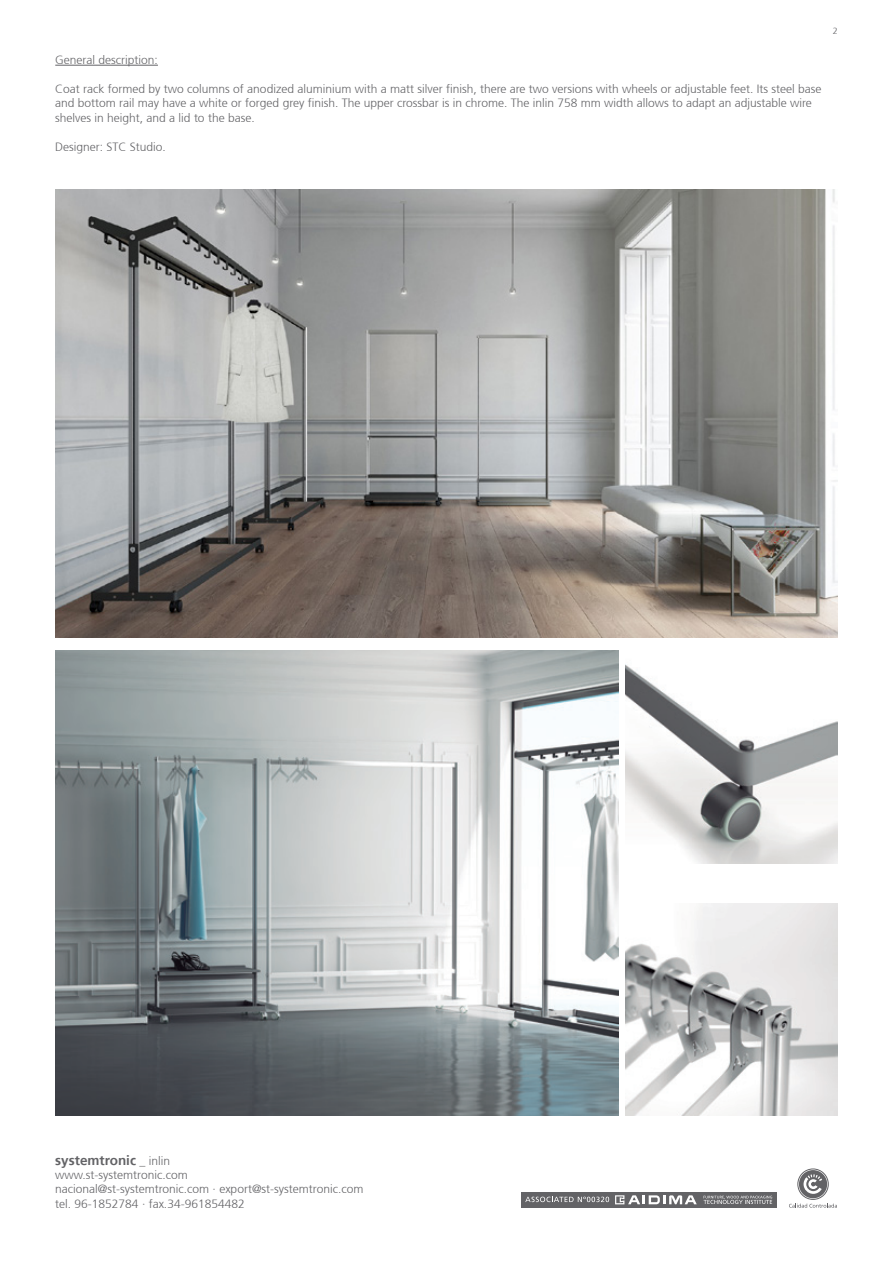
<style>
.page{position:relative;width:893px;height:1263px;background:#fff}
.page>*{position:absolute;margin:0;border:0;box-sizing:border-box;transform-origin:0 0}
.t1{font:700 13.5px "Frutiger 65";color:#636366}
.texto_descriptivo_de{font:300 12px/14.4px "Frutiger 45";color:#636366}
.t2{font:300 9px "Frutiger 45";color:#636366}
.s1{font-size:12px}
.s2{font-family:"Frutiger 45";font-weight:300;font-size:12px}
</style>
<div class="page">
<div style="left:521px;top:1192px;width:255px;height:16px;background:#636366"></div>
<svg style="left:615px;top:1195px;width:82px;height:9px"></svg>
<svg style="left:704px;top:1196px;width:68px;height:8px"></svg>
<svg style="left:525px;top:1197px;width:84px;height:5px"></svg>
<svg style="left:789px;top:1203px;width:48px;height:5px"></svg>
<div style="left:798px;top:1169px;width:30px;height:30px;border:1px solid #636366;border-radius:50%"></div>
<div style="left:799px;top:1170px;width:28px;height:28px;background:#636366;border-radius:50%"></div>
<svg style="left:803px;top:1174px;width:19px;height:20px"></svg>
<img style="left:55px;top:651px;width:563px;height:465px">
<img style="left:625px;top:664px;width:213px;height:199px">
<img style="left:625px;top:903px;width:213px;height:213px">
<img style="left:55px;top:189px;width:782px;height:449px">
<hr style="left:55px;top:65px;width:103px;height:1px;background:#636366">
<p class="texto_descriptivo_de" style="left:55px;top:53px;width:104px">General description:</p>
<p class="texto_descriptivo_de" style="left:55px;top:82px;width:768px">Coat rack formed by two columns of anodized aluminium with a matt silver finish, there are two versions with wheels or adjustable feet. Its steel base and bottom rail may have a white or forged grey finish. The upper crossbar is in chrome. The inlin 758 mm width allows to adapt an adjustable wire shelves in height, and a lid to the base.</p>
<p class="texto_descriptivo_de" style="left:55px;top:140px;width:112px">Designer: STC Studio.</p>
<p class="t2" style="left:833px;top:26px;width:7px">2</p>
<p class="t1" style="left:55px;top:1152px;width:116px">systemtronic <span class="s1">_</span> <span class="s2">inlin</span></p>
<p class="texto_descriptivo_de" style="left:55px;top:1168px;width:134px">www.st-systemtronic.com</p>
<p class="texto_descriptivo_de" style="left:55px;top:1182px;width:310px">nacional@st-systemtronic.com · export@st-systemtronic.com</p>
<p class="texto_descriptivo_de" style="left:55px;top:1196px;width:191px">tel. 96-1852784 · fax.34-961854482</p>
</div>
